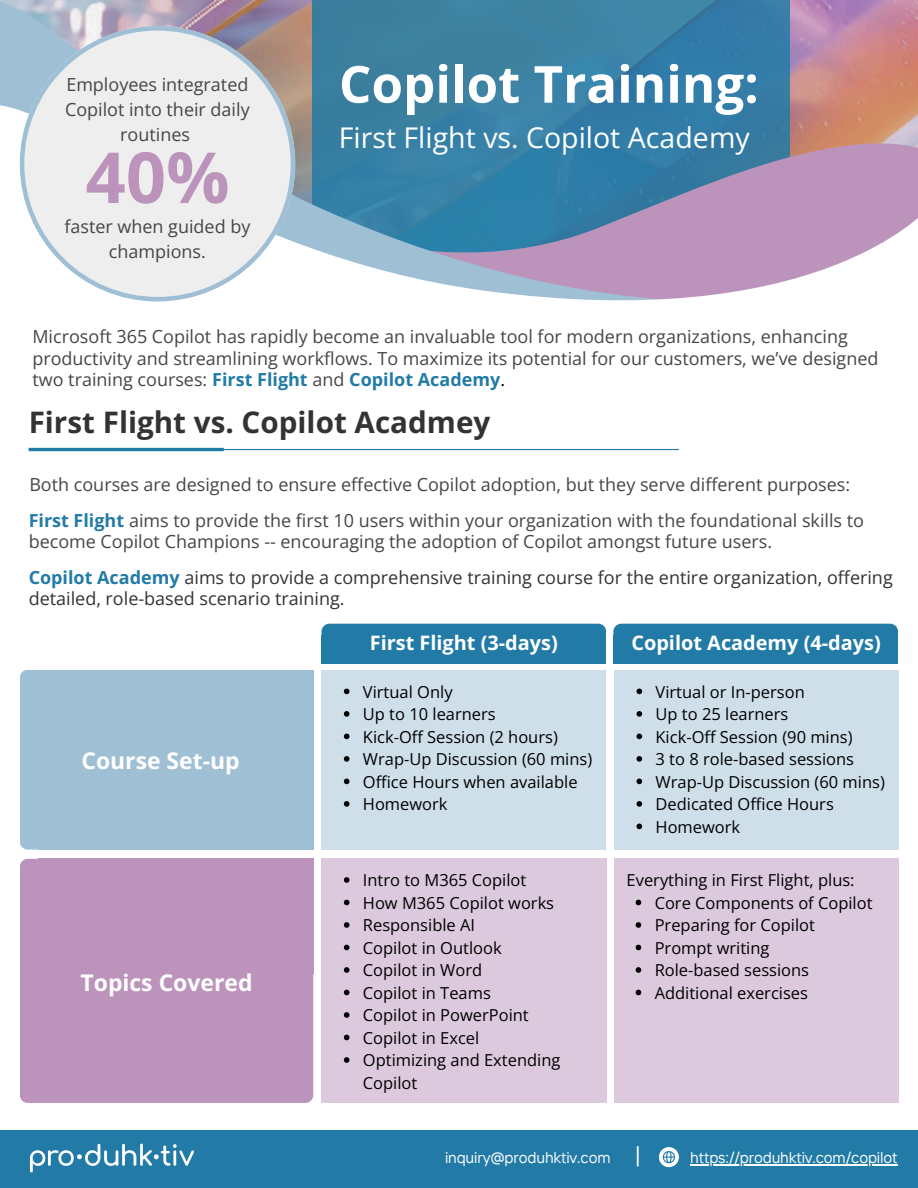
<style>
.page{position:relative;width:918px;height:1188px;background:#fff}
.page>*{position:absolute;margin:0;border:0;box-sizing:border-box;transform-origin:0 0}
.t1{font:700 70.5px "Open Sans";color:#bc94bb}
.t2{font:700 51px "Open Sans";color:#fff}
.t3{font:700 29.7px "Open Sans";color:#333}
.t4{font:28.5px "Open Sans";color:#fff}
.t5{font:700 22.95px "Open Sans";color:#fff}
.t6{font:21.45px "TT Interphases";color:#fff}
.t7{font:700 19.95px "Open Sans";color:#fff}
.t8{font:18px/21.3px "Open Sans";color:#474643}
.t9{font:18px/21.3px "Open Sans";color:#333}
.t10{font:16.5px/22.5px "Open Sans";color:#000}
.t11{font:15.45px "TT Interphases";letter-spacing:-.01em;color:#fff}
.s1{font-weight:700;color:#227ba6}
.s2{color:#000}
</style>
<div class="page">
<img style="left:804px;top:0;width:114px;height:105px">
<div style="left:0;top:1131px;width:918px;height:57px;background:#227ba6"></div>
<svg style="left:659px;top:1147px;width:20px;height:20px"></svg>
<svg style="left:0;top:0;width:804px;height:105px;background:#5186a6"></svg>
<svg style="left:0;top:105px;width:918px;height:197px;background:#889cba"></svg>
<div style="left:20px;top:859px;width:293px;height:244px;background:#bc94bb;border-radius:8px"></div>
<div style="left:38px;top:670px;width:275px;height:180px;background:#9fbfd5"></div>
<div style="left:20px;top:670px;width:281px;height:180px;background:#9fbfd5;border-radius:8px"></div>
<div style="left:322px;top:670px;width:284px;height:180px;background:#cfdfea"></div>
<div style="left:614px;top:670px;width:285px;height:180px;background:#cfdfea"></div>
<div style="left:322px;top:859px;width:284px;height:244px;background:#ddc9dd"></div>
<div style="left:614px;top:859px;width:285px;height:244px;background:#ddc9dd"></div>
<div style="left:322px;top:624px;width:284px;height:39px;background:#227ba6;border-radius:8px"></div>
<div style="left:322px;top:635px;width:284px;height:28px;background:#227ba6"></div>
<div style="left:613px;top:624px;width:285px;height:39px;background:#227ba6;border-radius:8px"></div>
<div style="left:613px;top:635px;width:285px;height:28px;background:#227ba6"></div>
<hr style="left:29px;top:449px;width:650px;height:1px;background:#227ba6">
<hr style="left:29px;top:448px;width:195px;height:3px;background:#227ba6">
<img style="left:30px;top:1143px;width:164px;height:30px">
<hr style="left:690px;top:1164px;width:208px;height:1px;background:#fff">
<svg style="left:344px;top:689px;width:5px;height:5px"></svg>
<svg style="left:344px;top:711px;width:5px;height:6px"></svg>
<svg style="left:344px;top:734px;width:5px;height:5px"></svg>
<svg style="left:344px;top:756px;width:5px;height:6px"></svg>
<svg style="left:344px;top:779px;width:5px;height:5px"></svg>
<svg style="left:344px;top:801px;width:5px;height:6px"></svg>
<svg style="left:637px;top:689px;width:5px;height:5px"></svg>
<svg style="left:637px;top:711px;width:5px;height:6px"></svg>
<svg style="left:637px;top:734px;width:5px;height:5px"></svg>
<svg style="left:637px;top:756px;width:5px;height:6px"></svg>
<svg style="left:637px;top:779px;width:5px;height:5px"></svg>
<svg style="left:637px;top:801px;width:5px;height:6px"></svg>
<svg style="left:637px;top:824px;width:5px;height:5px"></svg>
<svg style="left:20px;top:26px;width:275px;height:275px;background:#e3e5e7"></svg>
<svg style="left:344px;top:877px;width:5px;height:6px"></svg>
<svg style="left:344px;top:900px;width:5px;height:5px"></svg>
<svg style="left:344px;top:922px;width:5px;height:6px"></svg>
<svg style="left:344px;top:945px;width:5px;height:5px"></svg>
<svg style="left:344px;top:967px;width:5px;height:6px"></svg>
<svg style="left:344px;top:990px;width:5px;height:5px"></svg>
<svg style="left:344px;top:1012px;width:5px;height:6px"></svg>
<svg style="left:344px;top:1035px;width:5px;height:5px"></svg>
<svg style="left:344px;top:1057px;width:5px;height:6px"></svg>
<svg style="left:636px;top:900px;width:5px;height:5px"></svg>
<svg style="left:636px;top:922px;width:5px;height:6px"></svg>
<svg style="left:636px;top:945px;width:5px;height:5px"></svg>
<svg style="left:636px;top:967px;width:5px;height:6px"></svg>
<svg style="left:636px;top:990px;width:5px;height:5px"></svg>
<p class="t8" style="left:65px;top:72px;width:186px;line-height:24.8px;text-align:center">Employees integrated<br>Copilot into their daily routines</p>
<p class="t1" style="left:86px;top:128px;width:146px">40%</p>
<h6 class="t8" style="left:64px;top:214px;width:187px;line-height:24.8px;text-align:center">faster when guided by champions.</h6>
<p class="t2" style="left:339px;top:48px;width:421px">Copilot Training:</p>
<p class="t4" style="left:339px;top:118px;width:412px">First Flight vs. Copilot Academy</p>
<p class="t8" style="left:32px;top:326px;width:848px">Microsoft 365 Copilot has rapidly become an invaluable tool for modern organizations, enhancing productivity and streamlining workflows. To maximize its potential for our customers, we’ve designed two training courses: <span class="s1">First Flight</span> and <span class="s1">Copilot Academy</span><span class="s2">.</span></p>
<p class="t3" style="left:29px;top:401px;width:463px">First Flight vs. Copilot Acadmey</p>
<p class="t8" style="left:29px;top:473px;width:822px">Both courses are designed to ensure effective Copilot adoption, but they serve different purposes:</p>
<p class="t8" style="left:29px;top:509px;width:837px"><span class="s1">First Flight</span> aims to provide the first 10 users within your organization with the foundational skills to become Copilot Champions -- encouraging the adoption of Copilot amongst future users.</p>
<p class="t9" style="left:29px;top:566px;width:866px"><span class="s1">Copilot Academy</span> aims to provide a comprehensive training course for the entire organization, offering detailed, role-based scenario training.</p>
<h2 class="t5" style="left:81px;top:744px;width:160px">Course Set-up</h2>
<h4 class="t5" style="left:81px;top:967px;width:173px">Topics Covered</h4>
<p class="t7" style="left:370px;top:628px;width:190px">First Flight (3-days)</p>
<h3 class="t7" style="left:631px;top:628px;width:251px">Copilot Academy (4-days)</h3>
<p class="t10" style="left:363px;top:680px;width:91px">Virtual Only</p>
<p class="t10" style="left:363px;top:702px;width:134px">Up to 10 learners</p>
<p class="t10" style="left:363px;top:725px;width:196px">Kick-Off Session (2 hours)</p>
<h5 class="t10" style="left:363px;top:747px;width:231px">Wrap-Up Discussion (60 mins)</h5>
<h5 class="t10" style="left:363px;top:770px;width:216px">Office Hours when available</h5>
<h6 class="t10" style="left:363px;top:792px;width:86px">Homework</h6>
<p class="t10" style="left:656px;top:680px;width:151px">Virtual or In-person</p>
<p class="t10" style="left:656px;top:702px;width:134px">Up to 25 learners</p>
<p class="t10" style="left:656px;top:725px;width:199px">Kick-Off Session (90 mins)</p>
<p class="t10" style="left:656px;top:747px;width:200px">3 to 8 role-based sessions</p>
<p class="t10" style="left:656px;top:770px;width:231px">Wrap-Up Discussion (60 mins)</p>
<p class="t10" style="left:656px;top:792px;width:180px">Dedicated Office Hours</p>
<p class="t10" style="left:656px;top:815px;width:86px">Homework</p>
<p class="t10" style="left:363px;top:869px;width:165px">Intro to M365 Copilot</p>
<p class="t10" style="left:363px;top:891px;width:193px">How M365 Copilot works</p>
<p class="t10" style="left:363px;top:914px;width:114px">Responsible AI</p>
<p class="t10" style="left:363px;top:936px;width:140px">Copilot in Outlook</p>
<p class="t10" style="left:363px;top:959px;width:121px">Copilot in Word</p>
<p class="t10" style="left:363px;top:981px;width:129px">Copilot in Teams</p>
<p class="t10" style="left:363px;top:1004px;width:167px">Copilot in PowerPoint</p>
<p class="t10" style="left:363px;top:1026px;width:118px">Copilot in Excel</p>
<p class="t10" style="left:363px;top:1049px;width:199px">Optimizing and Extending<br>Copilot</p>
<p class="t10" style="left:627px;top:869px;width:230px">Everything in First Flight, plus:</p>
<p class="t10" style="left:655px;top:891px;width:219px">Core Components of Copilot</p>
<p class="t10" style="left:655px;top:914px;width:162px">Preparing for Copilot</p>
<p class="t10" style="left:655px;top:936px;width:116px">Prompt writing</p>
<p class="t10" style="left:655px;top:959px;width:156px">Role-based sessions</p>
<p class="t10" style="left:655px;top:981px;width:155px">Additional exercises</p>
<h1 class="t11" style="left:445px;top:1148px;width:167px">inquiry@produhktiv.com</h1>
<p class="t6" style="left:634px;top:1140px;width:8px">|</p>
<p class="t11" style="left:690px;top:1148px;width:209px">https://produhktiv.com/copilot</p>
</div>
